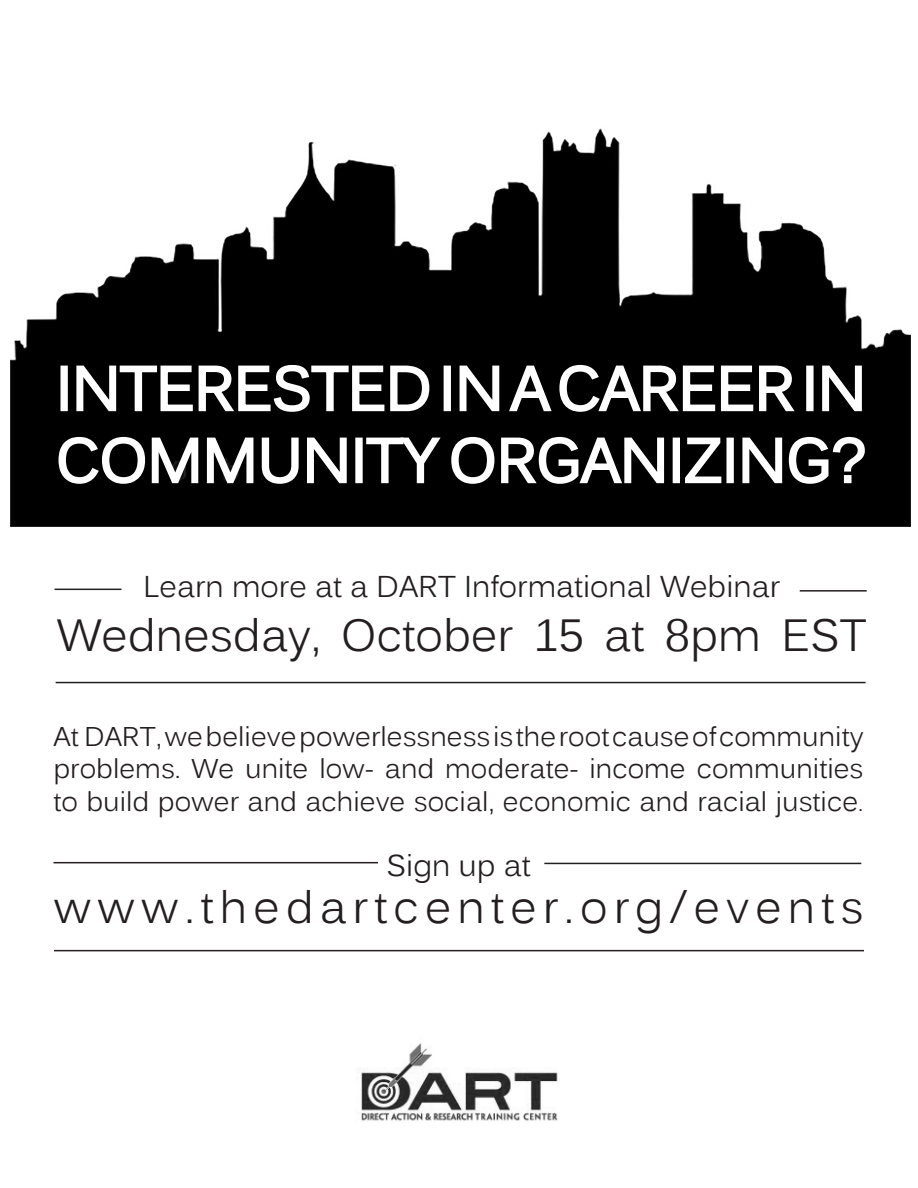
<style>
.page{position:relative;width:918px;height:1188px;background:#fff}
.page>*{position:absolute;margin:0;border:0;box-sizing:border-box;transform-origin:0 0}
.t1{font:60px "Kalinga";color:#fff}
.t2{font:45px "Kalinga";letter-spacing:.13em;color:#231f20}
.t3{font:45px "Kalinga";color:#231f20}
.t4{font:30px "Kalinga";color:#231f20}
.t5{font:27px/32.4px "Kalinga";color:#231f20;text-align:justify}
.s1{font-size:24px}
</style>
<div class="page">
<img style="left:10px;top:128px;width:900px;height:398px">
<div style="left:60px;top:366px;width:8px;height:45px;border:3px solid #fff"></div>
<svg style="left:75px;top:363px;width:356px;height:51px"></svg>
<div style="left:444px;top:366px;width:7px;height:45px;border:3px solid #fff"></div>
<svg style="left:458px;top:363px;width:43px;height:51px"></svg>
<svg style="left:507px;top:363px;width:289px;height:51px"></svg>
<div style="left:806px;top:366px;width:8px;height:45px;border:3px solid #fff"></div>
<svg style="left:821px;top:363px;width:42px;height:51px"></svg>
<svg style="left:57px;top:427px;width:291px;height:59px"></svg>
<div style="left:355px;top:438px;width:8px;height:45px;border:3px solid #fff"></div>
<svg style="left:365px;top:435px;width:77px;height:50px"></svg>
<svg style="left:449px;top:435px;width:217px;height:51px"></svg>
<div style="left:673px;top:438px;width:7px;height:45px;border:3px solid #fff"></div>
<svg style="left:684px;top:436px;width:39px;height:49px"></svg>
<div style="left:726px;top:438px;width:8px;height:45px;border:3px solid #fff"></div>
<svg style="left:741px;top:435px;width:126px;height:51px"></svg>
<hr style="left:55px;top:589px;width:67px;height:1px;background:#231f20">
<hr style="left:54px;top:950px;width:810px;height:1px;background:#231f20">
<hr style="left:53px;top:862px;width:325px;height:1px;background:#231f20">
<img style="left:361px;top:1042px;width:197px;height:79px">
<hr style="left:56px;top:682px;width:810px;height:1px;background:#231f20">
<hr style="left:544px;top:863px;width:317px;height:1px;background:#231f20">
<hr style="left:800px;top:590px;width:67px;height:2px;background:#231f20">
<p class="t1" style="left:56px;top:350px;width:812px">INTERESTED IN A CAREER IN</p>
<p class="t1" style="left:56px;top:422px;width:812px">COMMUNITY ORGANIZING?</p>
<p class="t4" style="left:143px;top:568px;width:639px">Learn more at a DART Informational Webinar</p>
<p class="t3" style="left:57px;top:607px;width:811px">Wednesday, October 15 at 8pm EST</p>
<p class="t5" style="left:53px;top:723px;width:812px">At DART, we believe powerlessness is the root cause of community problems. We unite low- and moderate- income communities to build power and achieve social, economic and racial justice<span class="s1">.</span></p>
<p class="t4" style="left:386px;top:846px;width:146px">Sign up at</p>
<p class="t2" style="left:53px;top:879px;width:812px">www.thedartcenter.org/events</p>
</div>
